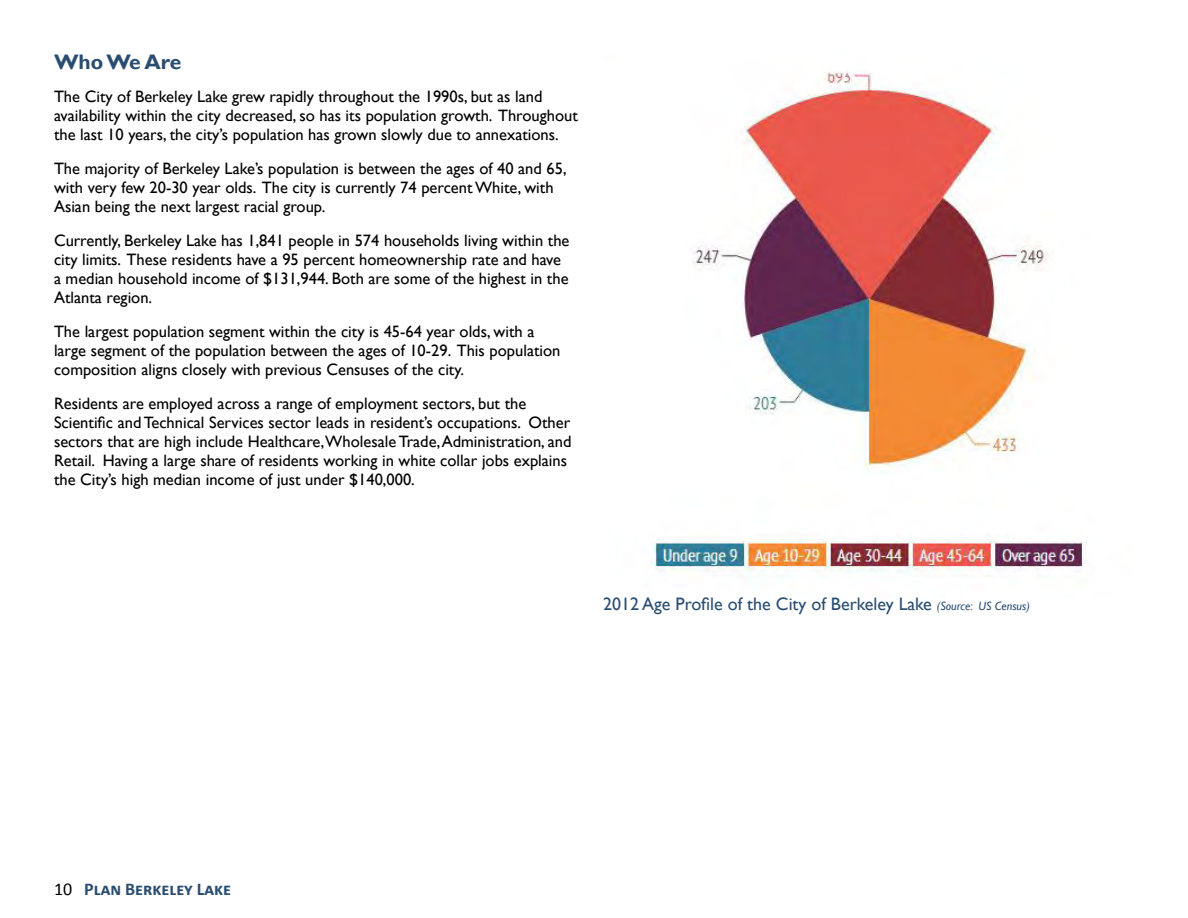
<style>
.page{position:relative;width:1188px;height:918px;background:#fff}
.page>*{position:absolute;margin:0;border:0;box-sizing:border-box;transform-origin:0 0}
.t1{font:700 21px "Gill Sans";color:#294d71}
.t2{font:18px "Gill Sans";color:#294d71}
.t3{font:700 18px "Calibri";color:#294d71}
.t4{font:16.5px/18.9px "Gill Sans";color:#000}
.s1{font-style:italic;font-size:12px}
.s2{font-weight:400;color:#000}
</style>
<div class="page">
<img style="left:650px;top:70px;width:437px;height:510px">
<p class="t1" style="left:54px;top:49px;width:129px">Who We Are</p>
<p class="t4" style="left:54px;top:88px;width:525px">The City of Berkeley Lake grew rapidly throughout the 1990s, but as land availability within the city decreased, so has its population growth. Throughout the last 10 years, the city’s population has grown slowly due to annexations.</p>
<p class="t4" style="left:54px;top:160px;width:514px">The majority of Berkeley Lake’s population is between the ages of 40 and 65, with very few 20-30 year olds. The city is currently 74 percent White, with<br>Asian being the next largest racial group.</p>
<p class="t4" style="left:54px;top:232px;width:517px">Currently, Berkeley Lake has 1,841 people in 574 households living within the city limits. These residents have a 95 percent homeownership rate and have a median household income of $131,944. Both are some of the highest in the Atlanta region.</p>
<p class="t4" style="left:54px;top:323px;width:508px">The largest population segment within the city is 45-64 year olds, with a large segment of the population between the ages of 10-29. This population composition aligns closely with previous Censuses of the city.</p>
<p class="t4" style="left:54px;top:394px;width:519px">Residents are employed across a range of employment sectors, but the Scientific and Technical Services sector leads in resident’s occupations. Other sectors that are high include Healthcare,Wholesale Trade, Administration, and Retail. Having a large share of residents working in white collar jobs explains the City’s high median income of just under $140,000.</p>
<p class="t2" style="left:603px;top:594px;width:428px">2012 Age Profile of the City of Berkeley Lake <span class="s1">(Source: US Census)</span></p>
<p class="t3" style="left:54px;top:878px;width:179px"><span class="s2">10</span> Plan Berkeley Lake</p>
</div>
